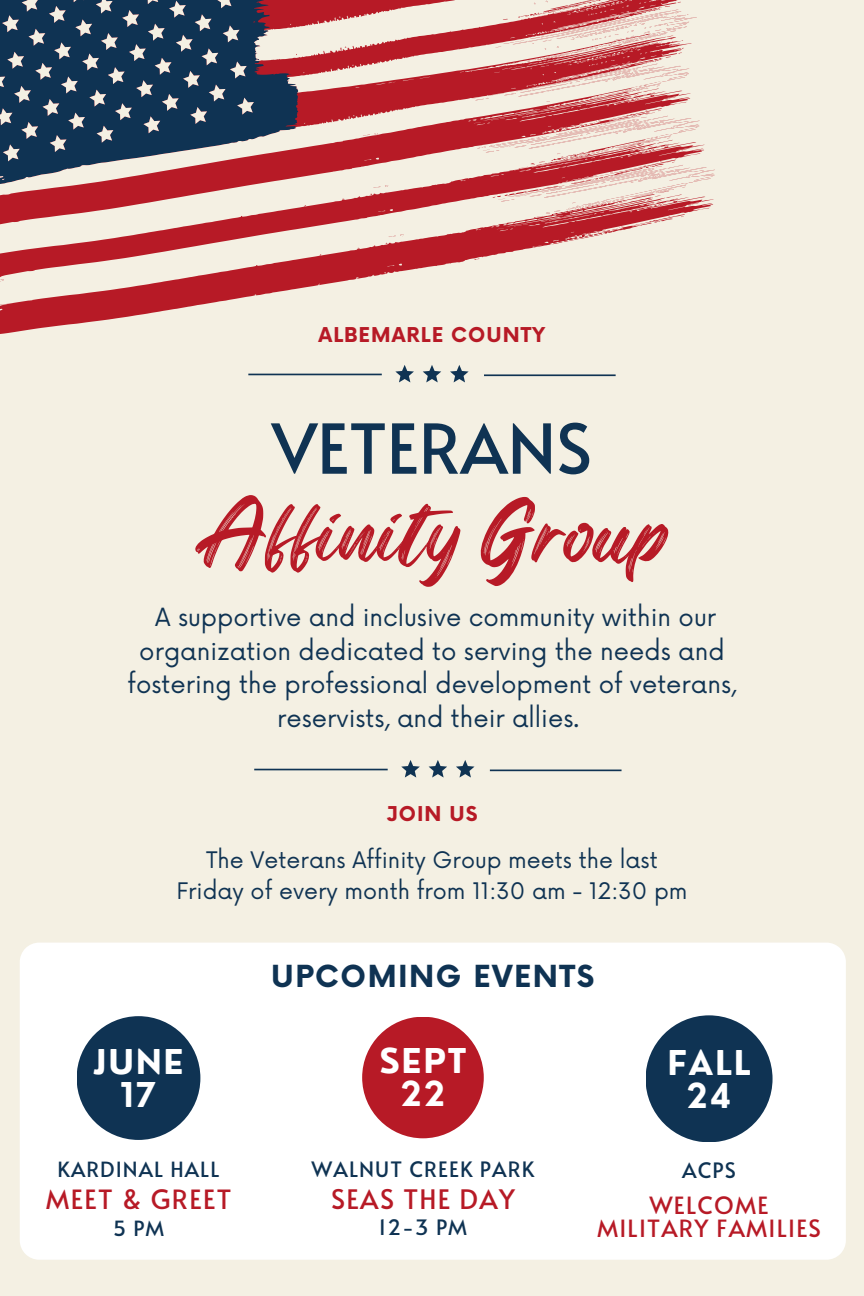
<style>
.page{position:relative;width:864px;height:1296px;background:#f4f0e3}
.page>*{position:absolute;margin:0;border:0;box-sizing:border-box;transform-origin:0 0}
.t1{font:77.05px "Regular Brush";color:#b71a26}
.t2{font:68.5px "Alata";color:#0f3353}
.t3{font:700 33.35px/32.8px "Nourd";letter-spacing:.05em;color:#fff;text-align:center}
.t4{font:700 29.65px "Now";letter-spacing:.05em;color:#0f3353}
.t5{font:26.8px "Alata";letter-spacing:.05em;color:#b71a26}
.t6{font:26.5px "Alata";letter-spacing:.05em;color:#b71a26}
.t7{font:24.45px/33.9px "Now";color:#0f3353;text-align:center}
.t8{font:23.7px "Alata";letter-spacing:.05em;color:#b71a26}
.t9{font:22.25px/31.1px "Now";color:#0f3353;text-align:center}
.t10{font:21.2px "Alata";letter-spacing:.05em;color:#0f3353}
.t11{font:20.9px "Alata";letter-spacing:.05em;color:#0f3353}
.t12{font:700 19.95px "Now";letter-spacing:.05em;color:#b71a26}
</style>
<div class="page">
<svg style="left:0;top:0;width:715px;height:326px"></svg>
<div style="left:20px;top:943px;width:826px;height:317px;background:#fff"></div>
<div style="left:77px;top:1016px;width:123px;height:124px;background:#0f3353;border-radius:50%"></div>
<div style="left:362px;top:1017px;width:122px;height:121px;background:#b71a26;border-radius:50%"></div>
<div style="left:646px;top:1015px;width:127px;height:127px;background:#0f3353;border-radius:50%"></div>
<svg style="left:423px;top:365px;width:18px;height:17px"></svg>
<svg style="left:450px;top:365px;width:18px;height:17px"></svg>
<svg style="left:395px;top:365px;width:19px;height:17px"></svg>
<hr style="left:248px;top:374px;width:134px;height:1px;background:#0f3353">
<hr style="left:484px;top:374px;width:132px;height:2px;background:#0f3353">
<svg style="left:429px;top:760px;width:18px;height:18px"></svg>
<svg style="left:456px;top:760px;width:18px;height:18px"></svg>
<svg style="left:401px;top:760px;width:19px;height:18px"></svg>
<hr style="left:254px;top:769px;width:134px;height:1px;background:#0f3353">
<hr style="left:490px;top:770px;width:132px;height:1px;background:#0f3353">
<p class="t12" style="left:319px;top:324px;width:228px">ALBEMARLE COUNTY</p>
<h6 class="t2" style="left:272px;top:398px;width:322px">VETERANS</h6>
<h3 class="t1" style="left:193px;top:472px;width:479px">Affinity Group</h3>
<p class="t7" style="left:128px;top:601px;width:610px">A supportive and inclusive community within our organization dedicated to serving the needs and fostering the professional development of veterans, reservists, and their allies.</p>
<p class="t12" style="left:386px;top:803px;width:93px">JOIN US</p>
<h5 class="t9" style="left:176px;top:845px;width:513px">The Veterans Affinity Group meets the last<br>Friday of every month from 11:30 am - 12:30 pm</h5>
<p class="t3" style="left:93px;top:1045px;width:92px">JUNE<br>17</p>
<p class="t11" style="left:58px;top:1154px;width:163px">KARDINAL HALL</p>
<p class="t6" style="left:46px;top:1180px;width:187px">MEET &amp; GREET</p>
<p class="t11" style="left:113px;top:1213px;width:53px">5 PM</p>
<h6 class="t4" style="left:271px;top:960px;width:325px">UPCOMING EVENTS</h6>
<p class="t3" style="left:379px;top:1044px;width:89px">SEPT<br>22</p>
<p class="t3" style="left:667px;top:1046px;width:85px">FALL<br>24</p>
<h2 class="t10" style="left:312px;top:1153px;width:224px">WALNUT CREEK PARK</h2>
<h1 class="t5" style="left:331px;top:1179px;width:185px">SEAS THE DAY</h1>
<p class="t10" style="left:379px;top:1212px;width:90px">12-3 PM</p>
<p class="t10" style="left:682px;top:1155px;width:55px">ACPS</p>
<p class="t8" style="left:649px;top:1188px;width:121px">WELCOME</p>
<p class="t8" style="left:597px;top:1211px;width:226px">MILITARY FAMILIES</p>
</div>
